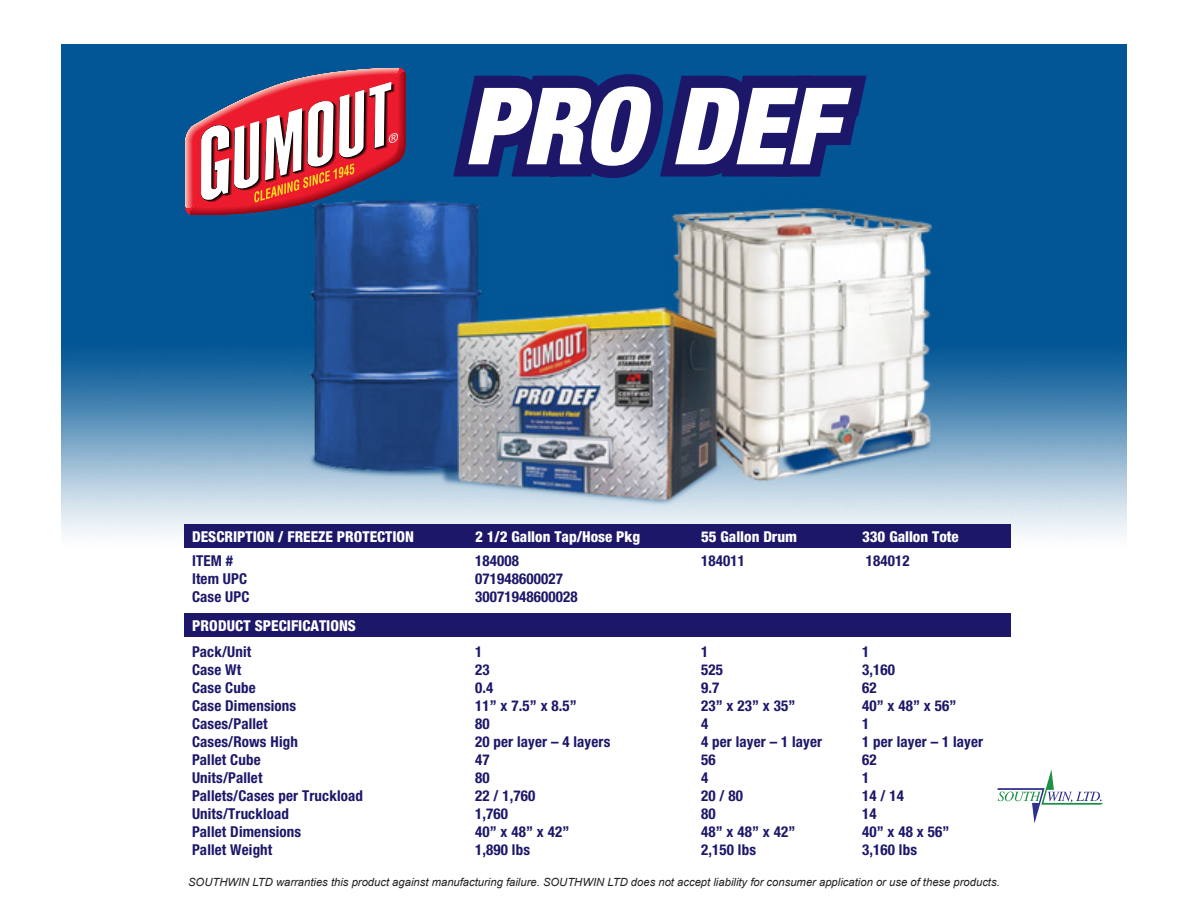
<style>
.page{position:relative;width:1188px;height:918px;background:#fff}
.page>*{position:absolute;margin:0;border:0;box-sizing:border-box;transform-origin:0 0}
.t1{font:italic 900 condensed 106.95px "Helvetica Neue";color:#fff}
.t2{font:700 condensed 15px "Helvetica Neue";letter-spacing:.01em;color:#1c1769}
.t3{font:800 condensed 15px "Helvetica Neue";color:#fff}
.t4{font:italic 11.25px "Arial";color:#231f20}
</style>
<div class="page">
<img style="left:61px;top:45px;width:1065px;height:491px">
<svg style="left:997px;top:769px;width:106px;height:54px"></svg>
<div style="left:184px;top:613px;width:827px;height:24px;background:#1c1769"></div>
<div style="left:184px;top:524px;width:827px;height:24px;background:#1c1769"></div>
<svg style="left:439px;top:62px;width:443px;height:131px;background:#122e79"></svg>
<svg style="left:185px;top:67px;width:221px;height:151px"></svg>
<p class="t1" style="left:464px;top:60px;width:374px">PRO DEF</p>
<p class="t3" style="left:192px;top:528px;width:224px">DESCRIPTION / FREEZE PROTECTION</p>
<p class="t3" style="left:475px;top:528px;width:167px">2 1/2 Gallon Tap/Hose Pkg</p>
<p class="t3" style="left:701px;top:528px;width:98px">55 Gallon Drum</p>
<p class="t3" style="left:862px;top:528px;width:98px">330 Gallon Tote</p>
<p class="t2" style="left:192px;top:552px;width:42px">ITEM #</p>
<p class="t2" style="left:475px;top:552px;width:45px">184008</p>
<p class="t2" style="left:701px;top:552px;width:45px">184011</p>
<p class="t2" style="left:866px;top:552px;width:45px">184012</p>
<p class="t2" style="left:192px;top:570px;width:57px">Item UPC</p>
<p class="t2" style="left:475px;top:570px;width:90px">071948600027</p>
<p class="t2" style="left:192px;top:588px;width:59px">Case UPC</p>
<p class="t2" style="left:475px;top:588px;width:104px">30071948600028</p>
<p class="t3" style="left:192px;top:616px;width:165px">PRODUCT SPECIFICATIONS</p>
<p class="t2" style="left:192px;top:642px;width:61px">Pack/Unit</p>
<p class="t2" style="left:475px;top:642px;width:9px">1</p>
<p class="t2" style="left:701px;top:642px;width:9px">1</p>
<p class="t2" style="left:862px;top:642px;width:9px">1</p>
<p class="t2" style="left:192px;top:660px;width:51px">Case Wt</p>
<p class="t2" style="left:475px;top:660px;width:16px">23</p>
<p class="t2" style="left:701px;top:660px;width:23px">525</p>
<p class="t2" style="left:862px;top:660px;width:34px">3,160</p>
<p class="t2" style="left:192px;top:678px;width:65px">Case Cube</p>
<p class="t2" style="left:475px;top:678px;width:20px">0.4</p>
<p class="t2" style="left:701px;top:678px;width:20px">9.7</p>
<p class="t2" style="left:862px;top:678px;width:16px">62</p>
<p class="t2" style="left:192px;top:696px;width:106px">Case Dimensions</p>
<p class="t2" style="left:475px;top:696px;width:103px">11” x 7.5” x 8.5”</p>
<p class="t2" style="left:701px;top:696px;width:96px">23” x 23” x 35”</p>
<p class="t2" style="left:862px;top:696px;width:96px">40” x 48” x 56”</p>
<p class="t2" style="left:192px;top:714px;width:77px">Cases/Pallet</p>
<p class="t2" style="left:475px;top:714px;width:16px">80</p>
<p class="t2" style="left:701px;top:714px;width:9px">4</p>
<p class="t2" style="left:862px;top:714px;width:9px">1</p>
<p class="t2" style="left:192px;top:732px;width:107px">Cases/Rows High</p>
<p class="t2" style="left:475px;top:732px;width:137px">20 per layer – 4 layers</p>
<p class="t2" style="left:701px;top:732px;width:123px">4 per layer – 1 layer</p>
<p class="t2" style="left:862px;top:732px;width:123px">1 per layer – 1 layer</p>
<p class="t2" style="left:192px;top:750px;width:70px">Pallet Cube</p>
<p class="t2" style="left:475px;top:750px;width:16px">47</p>
<p class="t2" style="left:701px;top:750px;width:16px">56</p>
<p class="t2" style="left:862px;top:750px;width:16px">62</p>
<p class="t2" style="left:192px;top:768px;width:72px">Units/Pallet</p>
<p class="t2" style="left:475px;top:768px;width:16px">80</p>
<p class="t2" style="left:701px;top:768px;width:9px">4</p>
<p class="t2" style="left:862px;top:768px;width:9px">1</p>
<p class="t2" style="left:192px;top:786px;width:172px">Pallets/Cases per Truckload</p>
<p class="t2" style="left:475px;top:786px;width:62px">22 / 1,760</p>
<p class="t2" style="left:701px;top:786px;width:43px">20 / 80</p>
<p class="t2" style="left:862px;top:786px;width:43px">14 / 14</p>
<p class="t2" style="left:192px;top:804px;width:99px">Units/Truckload</p>
<p class="t2" style="left:475px;top:804px;width:34px">1,760</p>
<p class="t2" style="left:701px;top:804px;width:16px">80</p>
<p class="t2" style="left:862px;top:804px;width:16px">14</p>
<p class="t2" style="left:192px;top:822px;width:111px">Pallet Dimensions</p>
<p class="t2" style="left:475px;top:822px;width:96px">40” x 48” x 42”</p>
<p class="t2" style="left:701px;top:822px;width:96px">48” x 48” x 42”</p>
<p class="t2" style="left:862px;top:822px;width:89px">40” x 48 x 56”</p>
<p class="t2" style="left:192px;top:840px;width:82px">Pallet Weight</p>
<p class="t2" style="left:475px;top:840px;width:56px">1,890 lbs</p>
<p class="t2" style="left:701px;top:840px;width:56px">2,150 lbs</p>
<p class="t2" style="left:862px;top:840px;width:56px">3,160 lbs</p>
<p class="t4" style="left:188px;top:876px;width:813px">SOUTHWIN LTD warranties this product against manufacturing failure. SOUTHWIN LTD does not accept liability for consumer application or use of these products.</p>
</div>
